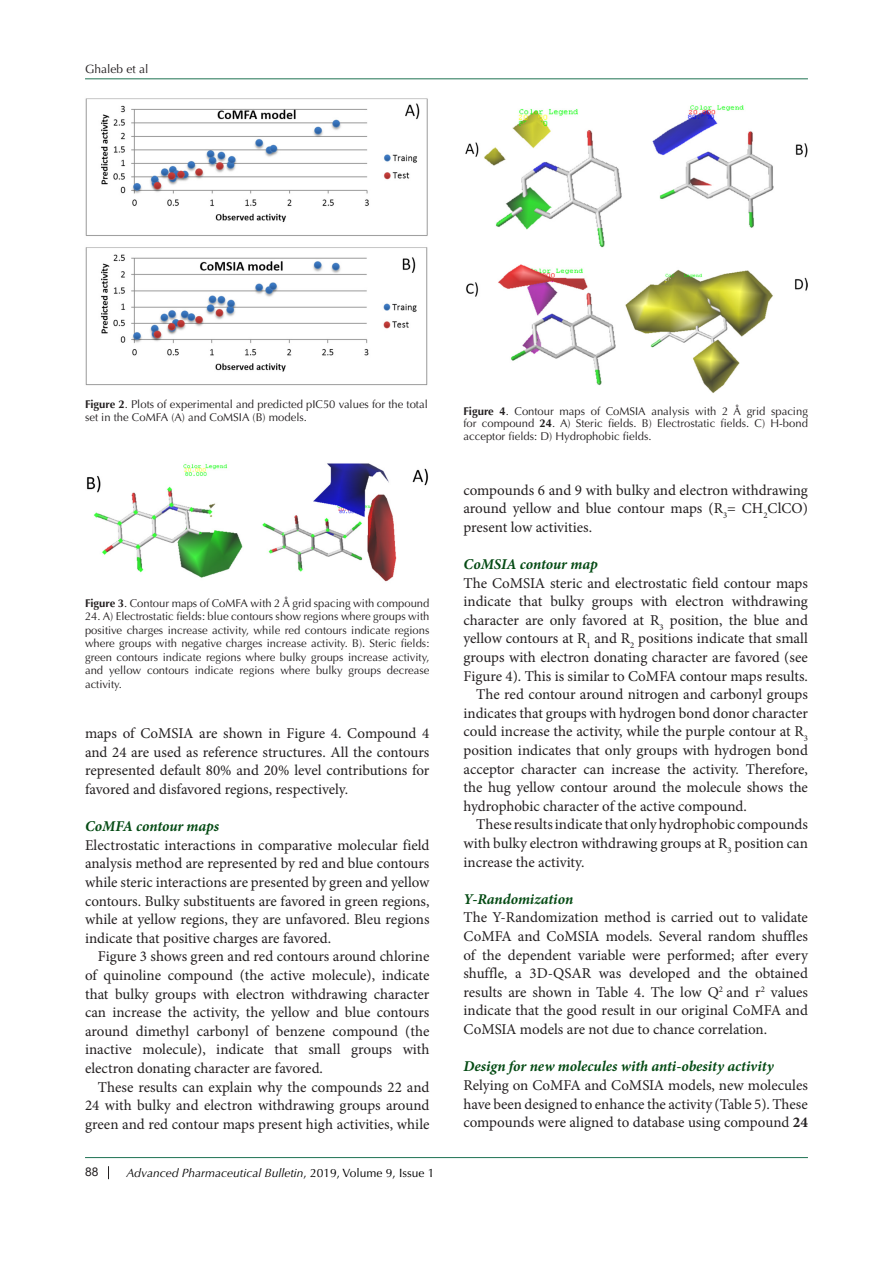
<style>
.page{position:relative;width:893px;height:1263px;background:#fff}
.page>*{position:absolute;margin:0;border:0;box-sizing:border-box;transform-origin:0 0}
.t1{font:15px/18.6px "Minion Pro";letter-spacing:-.005em;color:#231f20;text-align:justify}
.M_Heading2{font:italic 700 15px "Minion Pro";letter-spacing:-.005em;color:#054b14}
.t2{font:italic 12px "Optima LT Std";color:#000}
.t3{font:12px "Optima LT Std";color:#231f20}
.t4{font:12px "Arial";color:#231f20}
.t5{font:11.25px/13.5px "Optima LT Std";color:#231f20;text-align:justify}
.s1{font-weight:700}
.s2{font-style:normal}
</style>
<div class="page">
<svg style="left:108px;top:1166px;width:1px;height:13px"></svg>
<hr style="left:85px;top:1157px;width:723px;height:1px;background:#1e7252">
<hr style="left:85px;top:78px;width:723px;height:1px;background:#1e7252">
<img style="left:85px;top:98px;width:343px;height:288px">
<img style="left:87px;top:463px;width:342px;height:119px">
<img style="left:465px;top:105px;width:343px;height:288px">
<p class="t3" style="left:85px;top:62px;width:65px">Ghaleb et al</p>
<p class="t5" style="left:85px;top:398px;width:344px"><span class="s1">Figure 2</span>. Plots of experimental and predicted pIC50 values for the total set in the CoMFA (A) and CoMSIA (B) models.</p>
<p class="t5" style="left:85px;top:596px;width:346px"><span class="s1">Figure 3</span>. Contour maps of CoMFA with 2 Å grid spacing with compound</p>
<p class="t5" style="left:85px;top:610px;width:346px">24. A) Electrostatic fields: blue contours show regions where groups with positive charges increase activity, while red contours indicate regions where groups with negative charges increase activity. B). Steric fields: green contours indicate regions where bulky groups increase activity, and yellow contours indicate regions where bulky groups decrease activity.</p>
<p class="t1" style="left:85px;top:724px;width:346px">maps of CoMSIA are shown in Figure 4. Compound 4 and 24 are used as reference structures. All the contours represented default 80% and 20% level contributions for favored and disfavored regions, respectively.</p>
<p class="M_Heading2" style="left:85px;top:816px;width:136px">CoMFA contour maps</p>
<p class="t1" style="left:85px;top:836px;width:346px">Electrostatic interactions in comparative molecular field analysis method are represented by red and blue contours while steric interactions are presented by green and yellow contours. Bulky substituents are favored in green regions, while at yellow regions, they are unfavored. Bleu regions indicate that positive charges are favored.</p>
<p class="t1" style="left:85px;top:947px;width:346px;text-indent:13px">Figure 3 shows green and red contours around chlorine of quinoline compound (the active molecule), indicate that bulky groups with electron withdrawing character can increase the activity, the yellow and blue contours around dimethyl carbonyl of benzene compound (the inactive molecule), indicate that small groups with electron donating character are favored.</p>
<p class="t1" style="left:85px;top:1077px;width:346px;text-indent:13px">These results can explain why the compounds 22 and 24 with bulky and electron withdrawing groups around green and red contour maps present high activities, while</p>
<p class="t4" style="left:85px;top:1163px;width:15px">88</p>
<p class="t2" style="left:126px;top:1165px;width:309px">Advanced Pharmaceutical Bulletin<span class="s2">, 2019, Volume 9, Issue 1</span></p>
<p class="t5" style="left:463px;top:405px;width:346px;line-height:12.3px"><span class="s1">Figure 4</span>. Contour maps of CoMSIA analysis with 2 Å grid spacing for compound <span class="s1">24</span>. A) Steric fields. B) Electrostatic fields. C) H-bond acceptor fields: D) Hydrophobic fields.</p>
<p class="t1" style="left:463px;top:481px;width:346px">compounds 6 and 9 with bulky and electron withdrawing around yellow and blue contour maps (R<sub>3</sub>= CH<sub>2</sub>ClCO) present low activities.</p>
<p class="M_Heading2" style="left:463px;top:553px;width:136px">CoMSIA contour map</p>
<p class="t1" style="left:463px;top:574px;width:346px">The CoMSIA steric and electrostatic field contour maps indicate that bulky groups with electron withdrawing character are only favored at R<sub>3</sub> position, the blue and yellow contours at R<sub>1</sub> and R<sub>2</sub> positions indicate that small groups with electron donating character are favored (see Figure 4). This is similar to CoMFA contour maps results.</p>
<p class="t1" style="left:463px;top:685px;width:346px;text-indent:13px">The red contour around nitrogen and carbonyl groups indicates that groups with hydrogen bond donor character could increase the activity, while the purple contour at R<sub>3 </sub>position indicates that only groups with hydrogen bond acceptor character can increase the activity. Therefore, the hug yellow contour around the molecule shows the hydrophobic character of the active compound.</p>
<p class="t1" style="left:463px;top:815px;width:346px;text-indent:13px">These results indicate that only hydrophobic compounds with bulky electron withdrawing groups at R<sub>3</sub> position can increase the activity.</p>
<p class="M_Heading2" style="left:463px;top:888px;width:111px">Y-Randomization</p>
<p class="t1" style="left:463px;top:908px;width:346px">The Y-Randomization method is carried out to validate CoMFA and CoMSIA models. Several random shuffles of the dependent variable were performed; after every shuffle, a 3D-QSAR was developed and the obtained results are shown in Table 4. The low Q<sup>2</sup> and r<sup>2</sup> values indicate that the good result in our original CoMFA and CoMSIA models are not due to chance correlation.</p>
<p class="M_Heading2" style="left:463px;top:1056px;width:312px">Design for new molecules with anti-obesity activity</p>
<p class="t1" style="left:463px;top:1076px;width:346px">Relying on CoMFA and CoMSIA models, new molecules have been designed to enhance the activity (Table 5). These compounds were aligned to database using compound <span class="s1">24</span></p>
</div>
